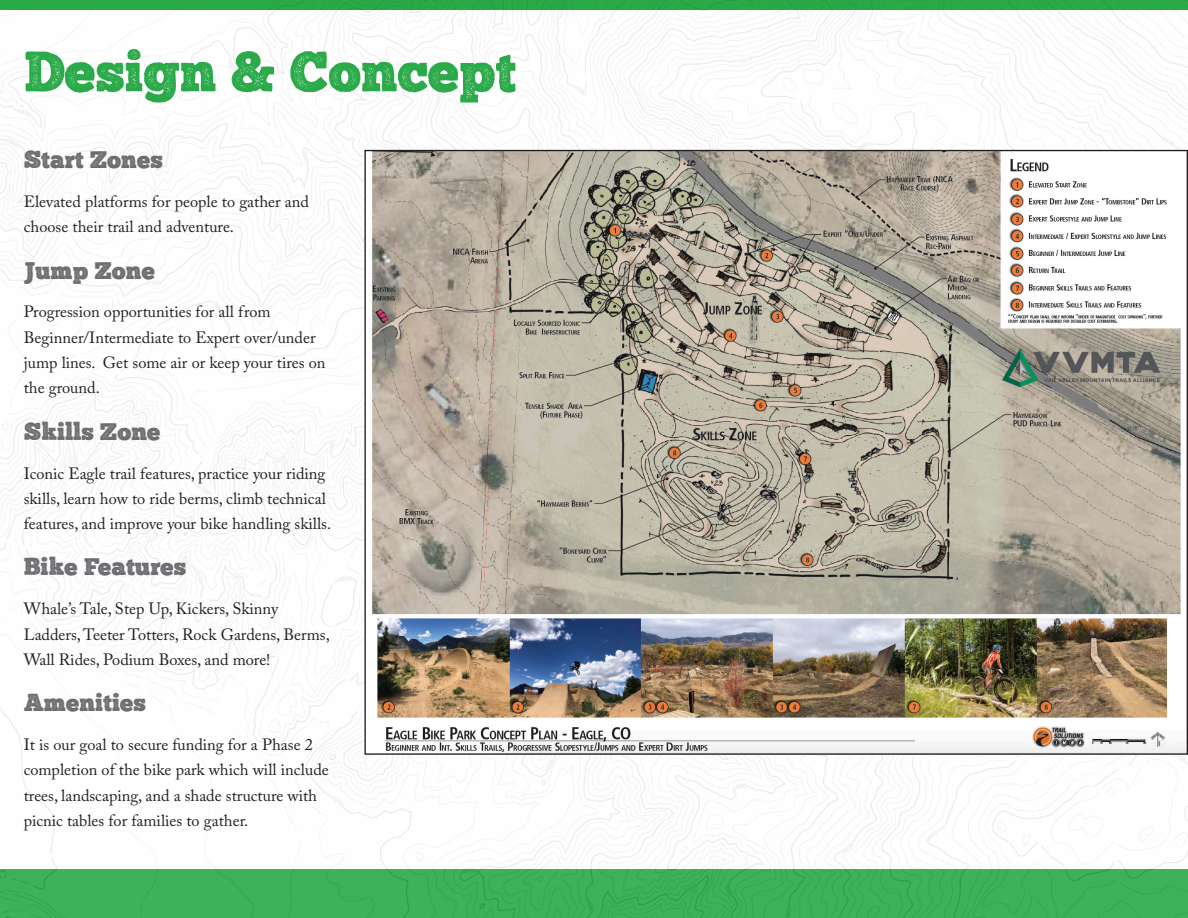
<style>
.page{position:relative;width:1188px;height:918px;background:#fff}
.page>*{position:absolute;margin:0;border:0;box-sizing:border-box;transform-origin:0 0}
.t1{font:57px "Chunk Five Print";color:#2aaa49}
.t2{font:24.45px "Chunk Five Print";color:#6c6d70}
.t3{font:16.35px/25.3px "Adobe Caslon Pro";color:#231f20}
</style>
<div class="page">
<img style="left:0;top:10px;width:1188px;height:908px">
<div style="left:0;top:0;width:1188px;height:10px;background:#2aaa49"></div>
<img style="left:366px;top:152px;width:820px;height:601px">
<p class="t1" style="left:24px;top:46px;width:494px">Design &amp; Concept</p>
<p class="t2" style="left:24px;top:149px;width:141px">Start Zones</p>
<p class="t3" style="left:24px;top:189px;width:287px">Elevated platforms for people to gather and choose their trail and adventure.</p>
<p class="t2" style="left:24px;top:259px;width:133px">Jump Zone</p>
<p class="t3" style="left:24px;top:299px;width:303px">Progression opportunities for all from Beginner/Intermediate to Expert over/under jump lines. Get some air or keep your tires on the ground.</p>
<p class="t2" style="left:24px;top:420px;width:138px">Skills Zone</p>
<p class="t3" style="left:24px;top:460px;width:309px">Iconic Eagle trail features, practice your riding skills, learn how to ride berms, climb technical features, and improve your bike handling skills.</p>
<p class="t2" style="left:24px;top:556px;width:164px">Bike Features</p>
<p class="t3" style="left:24px;top:596px;width:308px">Whale’s Tale, Step Up, Kickers, Skinny<br>Ladders, Teeter Totters, Rock Gardens, Berms,<br>Wall Rides, Podium Boxes, and more!</p>
<p class="t2" style="left:24px;top:692px;width:124px">Amenities</p>
<p class="t3" style="left:24px;top:732px;width:307px">It is our goal to secure funding for a Phase 2 completion of the bike park which will include trees, landscaping, and a shade structure with picnic tables for families to gather.</p>
</div>
